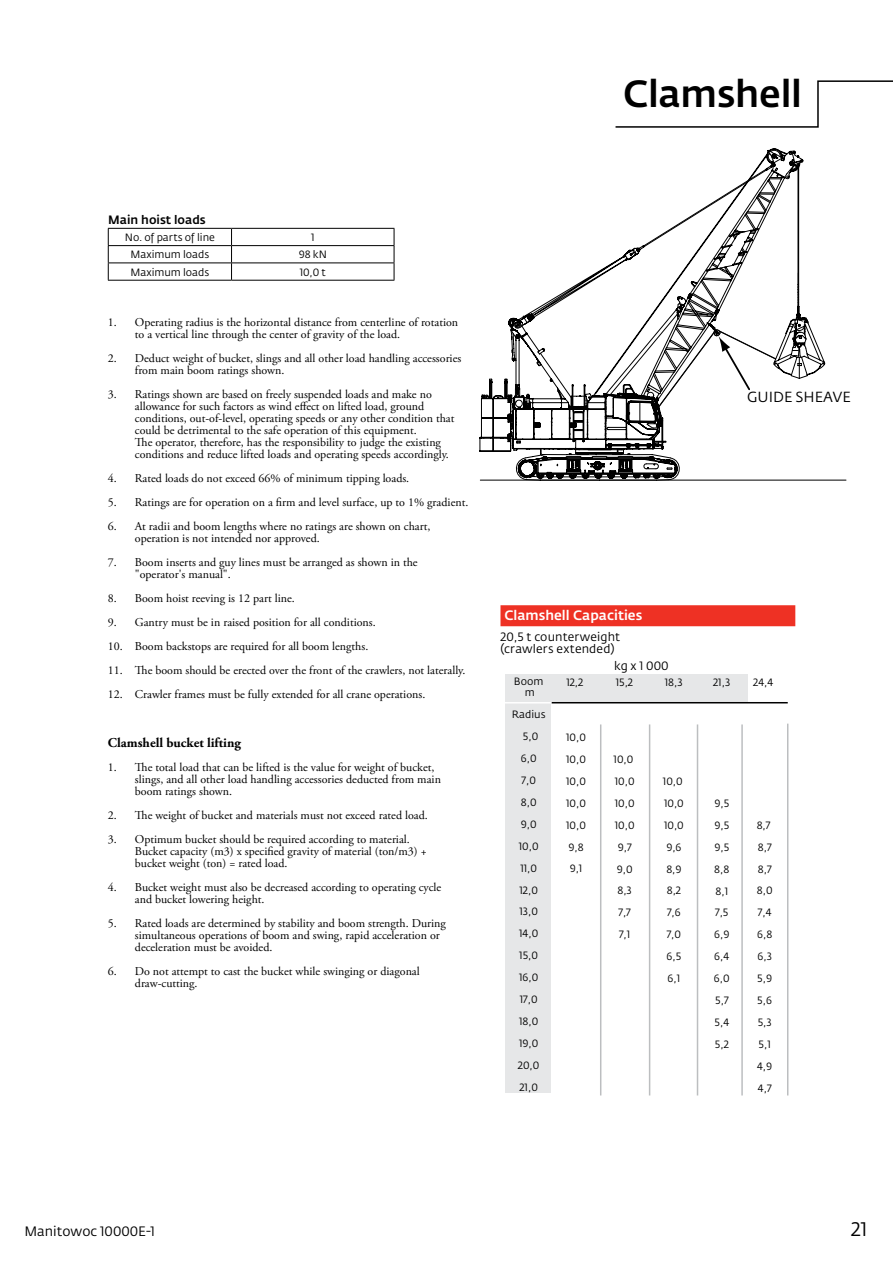
<style>
.page{position:relative;width:893px;height:1263px;background:#fff}
.page>*{position:absolute;margin:0;border:0;box-sizing:border-box;transform-origin:0 0}
.t1{font:500 37.5px "Fedra Sans Pro";letter-spacing:-.01em;color:#000}
.t2{font:19.5px "Fedra Sans Pro";color:#000}
.t3{font:14.55px "Fedra Sans Pro";color:#000}
.t4{font:700 13.5px "Adobe Garamond Pro";color:#000}
.t5{font:500 13.5px "Fedra Sans Pro";color:#fff}
.t6{font:13.5px "Fedra Sans Pro";color:#000}
.t7{font:12px/12px "Adobe Garamond Pro";color:#000}
.t8{font:12px/12px "Fedra Sans Pro";letter-spacing:.01em;color:#000}
.t9{font:500 12px "Fedra Sans Pro";color:#000}
.t10{font:10.5px/21.9px "Fedra Sans Pro";color:#000;text-align:center}
</style>
<div class="page">
<svg style="left:615px;top:80px;width:278px;height:48px"></svg>
<svg style="left:480px;top:149px;width:345px;height:331px"></svg>
<hr style="left:108px;top:228px;width:124px;height:1px;background:#000">
<hr style="left:108px;top:245px;width:124px;height:1px;background:#000">
<hr style="left:108px;top:262px;width:124px;height:1px;background:#000">
<svg style="left:108px;top:229px;width:1px;height:51px"></svg>
<hr style="left:108px;top:280px;width:124px;height:1px;background:#000">
<hr style="left:232px;top:228px;width:162px;height:1px;background:#000">
<hr style="left:232px;top:245px;width:162px;height:1px;background:#000">
<hr style="left:232px;top:262px;width:162px;height:1px;background:#000">
<svg style="left:231px;top:229px;width:1px;height:51px"></svg>
<svg style="left:394px;top:229px;width:1px;height:51px"></svg>
<hr style="left:232px;top:280px;width:162px;height:1px;background:#000">
<div style="left:500px;top:605px;width:295px;height:21px;background:#ee3124"></div>
<div style="left:544px;top:674px;width:204px;height:28px;background:#e6e7e8"></div>
<hr style="left:552px;top:702px;width:236px;height:1px;background:#000">
<div style="left:505px;top:674px;width:45px;height:418px;background:#e6e7e8"></div>
<hr style="left:503px;top:702px;width:48px;height:1px;background:#fff">
<hr style="left:600px;top:724px;width:1px;height:371px;background:#bcbec0">
<hr style="left:649px;top:724px;width:1px;height:371px;background:#bcbec0">
<hr style="left:697px;top:724px;width:1px;height:371px;background:#bcbec0">
<hr style="left:741px;top:724px;width:2px;height:371px;background:#bcbec0">
<hr style="left:787px;top:724px;width:1px;height:371px;background:#bcbec0">
<h1 class="t1" style="left:623px;top:70px;width:180px">Clamshell</h1>
<p class="t9" style="left:108px;top:212px;width:99px">Main hoist loads</p>
<p class="t10" style="left:125px;top:226px;width:91px">No. of parts of line</p>
<p class="t10" style="left:311px;top:226px;width:5px">1</p>
<p class="t10" style="left:130px;top:244px;width:81px">Maximum loads</p>
<p class="t10" style="left:299px;top:244px;width:30px">98 kN</p>
<p class="t10" style="left:130px;top:261px;width:81px">Maximum loads</p>
<p class="t10" style="left:300px;top:261px;width:28px">10,0 t</p>
<p class="t7" style="left:135px;top:317px;width:325px;text-indent:-27px">1. Operating radius is the horizontal distance from centerline of rotation to a vertical line through the center of gravity of the load.</p>
<p class="t7" style="left:135px;top:353px;width:328px;text-indent:-27px">2. Deduct weight of bucket, slings and all other load handling accessories from main boom ratings shown.</p>
<p class="t7" style="left:135px;top:389px;width:321px;text-indent:-27px">3. Ratings shown are based on freely suspended loads and make no allowance for such factors as wind effect on lifted load, ground conditions, out-of-level, operating speeds or any other condition that could be detrimental to the safe operation of this equipment.<br>The operator, therefore, has the responsibility to judge the existing conditions and reduce lifted loads and operating speeds accordingly.</p>
<p class="t7" style="left:108px;top:473px;width:303px">4. Rated loads do not exceed 66% of minimum tipping loads.</p>
<p class="t7" style="left:108px;top:497px;width:362px">5. Ratings are for operation on a firm and level surface, up to 1% gradient.</p>
<p class="t7" style="left:135px;top:521px;width:297px;text-indent:-27px">6. At radii and boom lengths where no ratings are shown on chart, operation is not intended nor approved.</p>
<p class="t7" style="left:135px;top:557px;width:284px;text-indent:-27px">7. Boom inserts and guy lines must be arranged as shown in the "operator's manual".</p>
<p class="t7" style="left:108px;top:593px;width:189px">8. Boom hoist reeving is 12 part line.</p>
<p class="t7" style="left:108px;top:617px;width:269px">9. Gantry must be in raised position for all conditions.</p>
<p class="t7" style="left:108px;top:641px;width:262px">10. Boom backstops are required for all boom lengths.</p>
<p class="t7" style="left:108px;top:665px;width:359px">11. The boom should be erected over the front of the crawlers, not laterally.</p>
<p class="t7" style="left:108px;top:689px;width:319px">12. Crawler frames must be fully extended for all crane operations.</p>
<p class="t4" style="left:108px;top:735px;width:135px">Clamshell bucket lifting</p>
<p class="t7" style="left:135px;top:762px;width:308px;text-indent:-27px">1. The total load that can be lifted is the value for weight of bucket, slings, and all other load handling accessories deducted from main boom ratings shown.</p>
<p class="t7" style="left:108px;top:810px;width:321px">2. The weight of bucket and materials must not exceed rated load.</p>
<p class="t7" style="left:135px;top:834px;width:293px;text-indent:-27px">3. Optimum bucket should be required according to material.<br>Bucket capacity (m3) x specified gravity of material (ton/m3) + bucket weight (ton) = rated load.</p>
<p class="t7" style="left:135px;top:882px;width:308px;text-indent:-27px">4. Bucket weight must also be decreased according to operating cycle and bucket lowering height.</p>
<p class="t7" style="left:135px;top:918px;width:312px;text-indent:-27px">5. Rated loads are determined by stability and boom strength. During simultaneous operations of boom and swing, rapid acceleration or deceleration must be avoided.</p>
<p class="t7" style="left:135px;top:966px;width:286px;text-indent:-27px">6. Do not attempt to cast the bucket while swinging or diagonal draw-cutting.</p>
<p class="t3" style="left:747px;top:388px;width:105px">GUIDE SHEAVE</p>
<p class="t5" style="left:504px;top:607px;width:140px">Clamshell Capacities</p>
<p class="t8" style="left:500px;top:631px;width:121px">20,5 t counterweight (crawlers extended)</p>
<p class="t8" style="left:614px;top:659px;width:56px">kg x 1 000</p>
<p class="t10" style="left:566px;top:672px;width:19px">12,2</p>
<p class="t10" style="left:514px;top:676px;width:31px;line-height:10.9px">Boom m</p>
<p class="t10" style="left:512px;top:704px;width:35px">Radius<br>5,0<br>6,0<br>7,0<br>8,0<br>9,0<br>10,0<br>11,0<br>12,0<br>13,0<br>14,0<br>15,0<br>16,0<br>17,0<br>18,0<br>19,0<br>20,0<br>21,0</p>
<p class="t10" style="left:616px;top:672px;width:19px">15,2</p>
<p class="t10" style="left:665px;top:672px;width:19px">18,3</p>
<p class="t10" style="left:566px;top:726px;width:21px">10,0<br>10,0<br>10,0<br>10,0<br>10,0<br>9,8<br>9,1</p>
<p class="t10" style="left:614px;top:748px;width:22px">10,0<br>10,0<br>10,0<br>10,0<br>9,7<br>9,0<br>8,3<br>7,7<br>7,1</p>
<p class="t10" style="left:663px;top:770px;width:22px">10,0<br>10,0<br>10,0<br>9,6<br>8,9<br>8,2<br>7,6<br>7,0<br>6,5<br>6,1</p>
<p class="t10" style="left:713px;top:672px;width:19px">21,3</p>
<p class="t10" style="left:753px;top:672px;width:22px">24,4</p>
<p class="t10" style="left:714px;top:792px;width:17px;text-align:left">9,5<br>9,5<br>9,5<br>8,8<br>8,1<br>7,5<br>6,9<br>6,4<br>6,0<br>5,7<br>5,4<br>5,2</p>
<p class="t10" style="left:757px;top:814px;width:17px;text-align:left">8,7<br>8,7<br>8,7<br>8,0<br>7,4<br>6,8<br>6,3<br>5,9<br>5,6<br>5,3<br>5,1<br>4,9<br>4,7</p>
<p class="t6" style="left:24px;top:1223px;width:132px">Manitowoc 10000E-1</p>
<h2 class="t2" style="left:851px;top:1217px;width:18px">21</h2>
</div>
